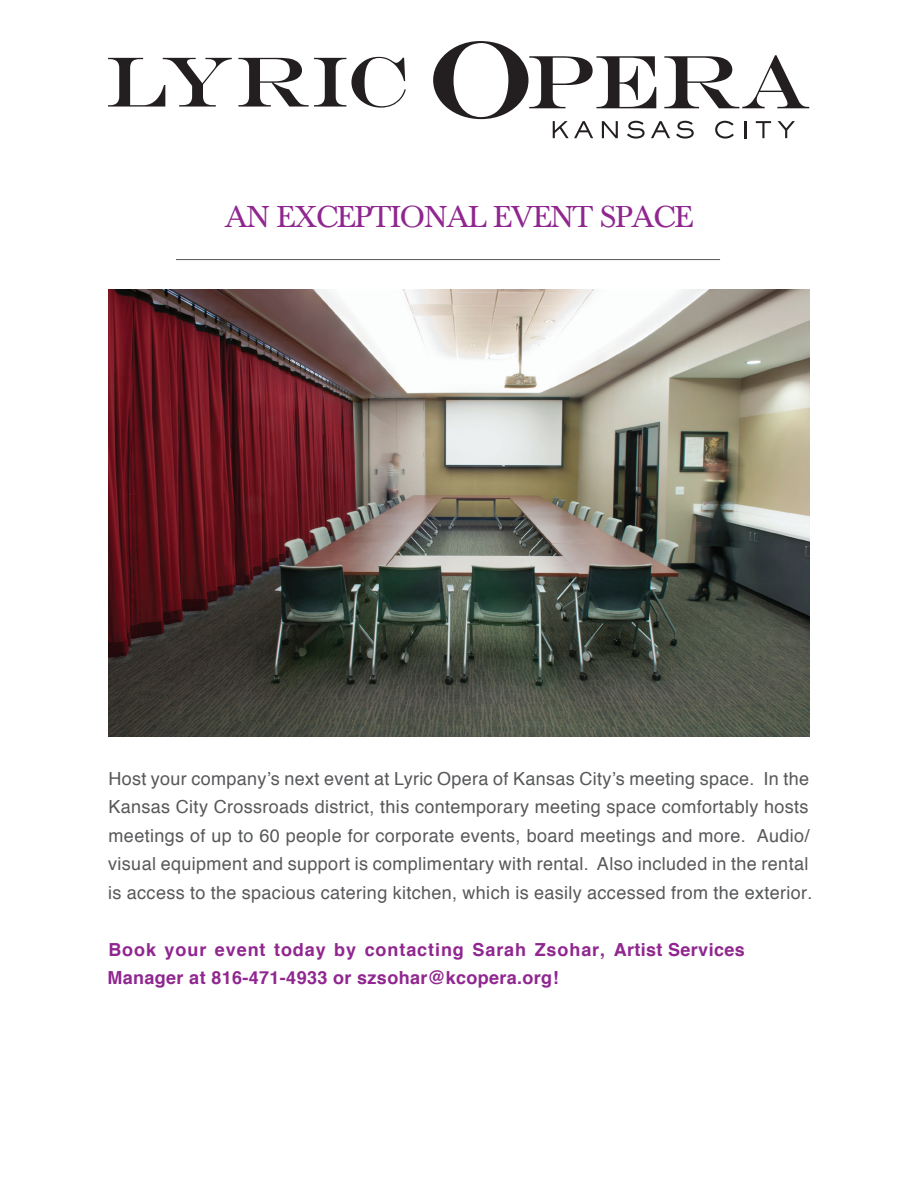
<style>
.page{position:relative;width:918px;height:1188px;background:#fff}
.page>*{position:absolute;margin:0;border:0;box-sizing:border-box;transform-origin:0 0}
.t1{font:31.5px "Baskerville";letter-spacing:-.025em;color:#90268f}
.t2{font:18px/28.5px "Helvetica";letter-spacing:.02em;color:#57585a}
.t3{font:700 18px/28.5px "Helvetica";letter-spacing:.02em;color:#90268f}
</style>
<div class="page">
<img style="left:108px;top:290px;width:702px;height:446px">
<svg style="left:108px;top:58px;width:124px;height:49px"></svg>
<svg style="left:238px;top:57px;width:168px;height:51px"></svg>
<svg style="left:433px;top:41px;width:376px;height:98px"></svg>
<hr style="left:176px;top:259px;width:544px;height:1px;background:#57585a">
<h1 class="t1" style="left:225px;top:200px;width:470px">AN EXCEPTIONAL EVENT SPACE</h1>
<p class="t2" style="left:108px;top:765px;width:706px">Host your company’s next event at Lyric Opera of Kansas City’s meeting space. In the Kansas City Crossroads district, this contemporary meeting space comfortably hosts meetings of up to 60 people for corporate events, board meetings and more. Audio/ visual equipment and support is complimentary with rental. Also included in the rental is access to the spacious catering kitchen, which is easily accessed from the exterior.</p>
<p class="t3" style="left:107px;top:935px;width:639px">Book your event today by contacting Sarah Zsohar, Artist Services<br>Manager at 816-471-4933 or szsohar@kcopera.org!</p>
</div>
